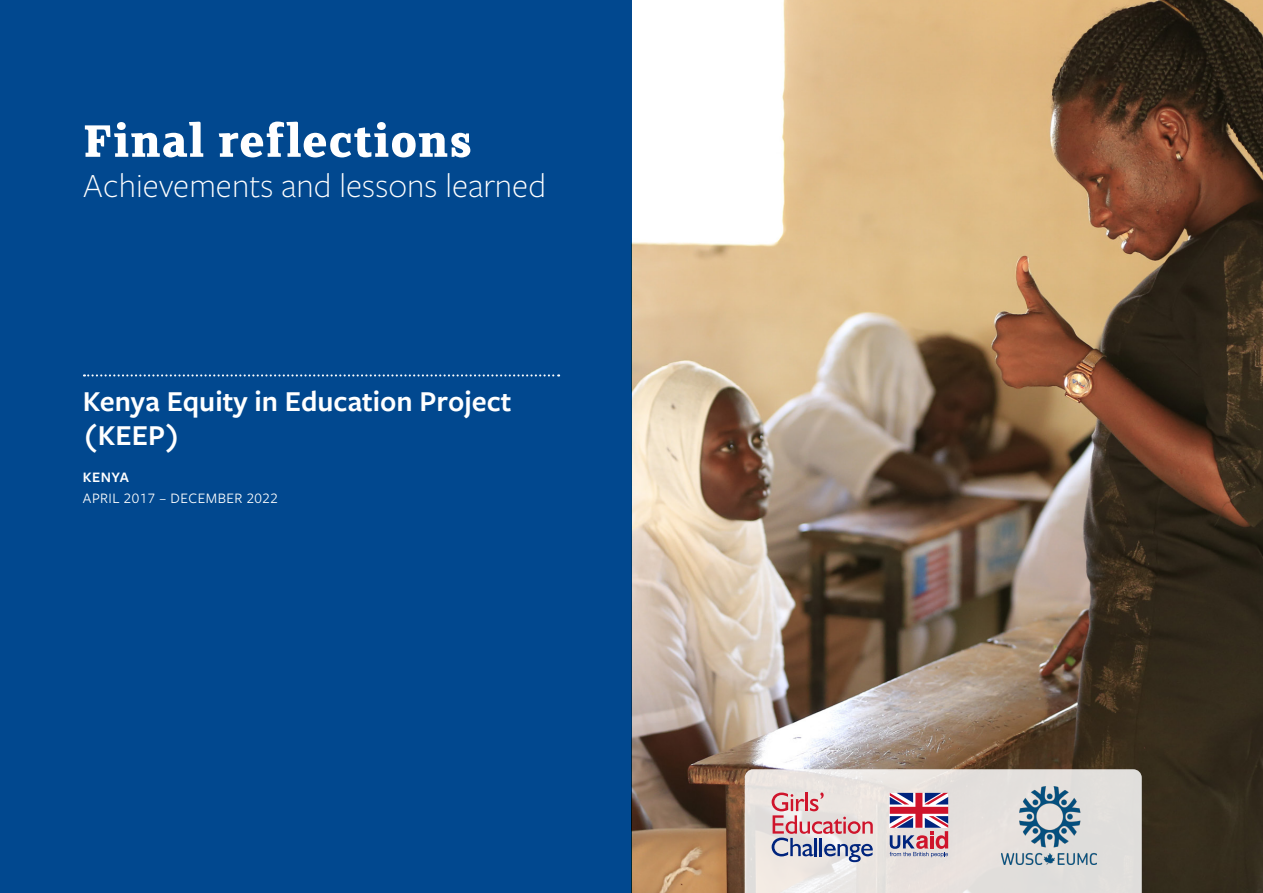
<style>
.page{position:relative;width:1263px;height:893px;background:#fff}
.page>*{position:absolute;margin:0;border:0;box-sizing:border-box;transform-origin:0 0}
.TITLE_front_page{font:700 51px "FS Clerkenwell";letter-spacing:.01em;color:#fff}
.Sub_head_front_page{font:300 35.1px "Freight Sans Pro";color:#fff}
.Project_title{font:600 30px/34.5px "Freight Sans Pro";color:#fff}
.t1{font:15px/21px "Freight Sans Pro";letter-spacing:.03em;color:#fff}
.s1{font-weight:600}
</style>
<div class="page">
<img style="left:631px;top:0;width:632px;height:893px">
<svg style="left:745px;top:769px;width:397px;height:124px;background:#e5e1dd"></svg>
<div style="left:0;top:0;width:631px;height:893px;background:#01488f"></div>
<svg style="left:84px;top:374px;width:475px;height:2px"></svg>
<svg style="left:772px;top:792px;width:101px;height:70px;background:#ceb4be"></svg>
<svg style="left:890px;top:793px;width:58px;height:64px;background:#b5839b"></svg>
<img style="left:1001px;top:786px;width:96px;height:79px">
<p class="TITLE_front_page" style="left:83px;top:117px;width:390px">Final reflections</p>
<p class="Sub_head_front_page" style="left:83px;top:163px;width:465px">Achievements and lessons learned</p>
<p class="Project_title" style="left:83px;top:382px;width:430px">Kenya Equity in Education Project (KEEP)</p>
<p class="t1" style="left:83px;top:466px;width:197px"><span class="s1">KENYA<br></span>APRIL 2017 – DECEMBER 2022</p>
</div>
